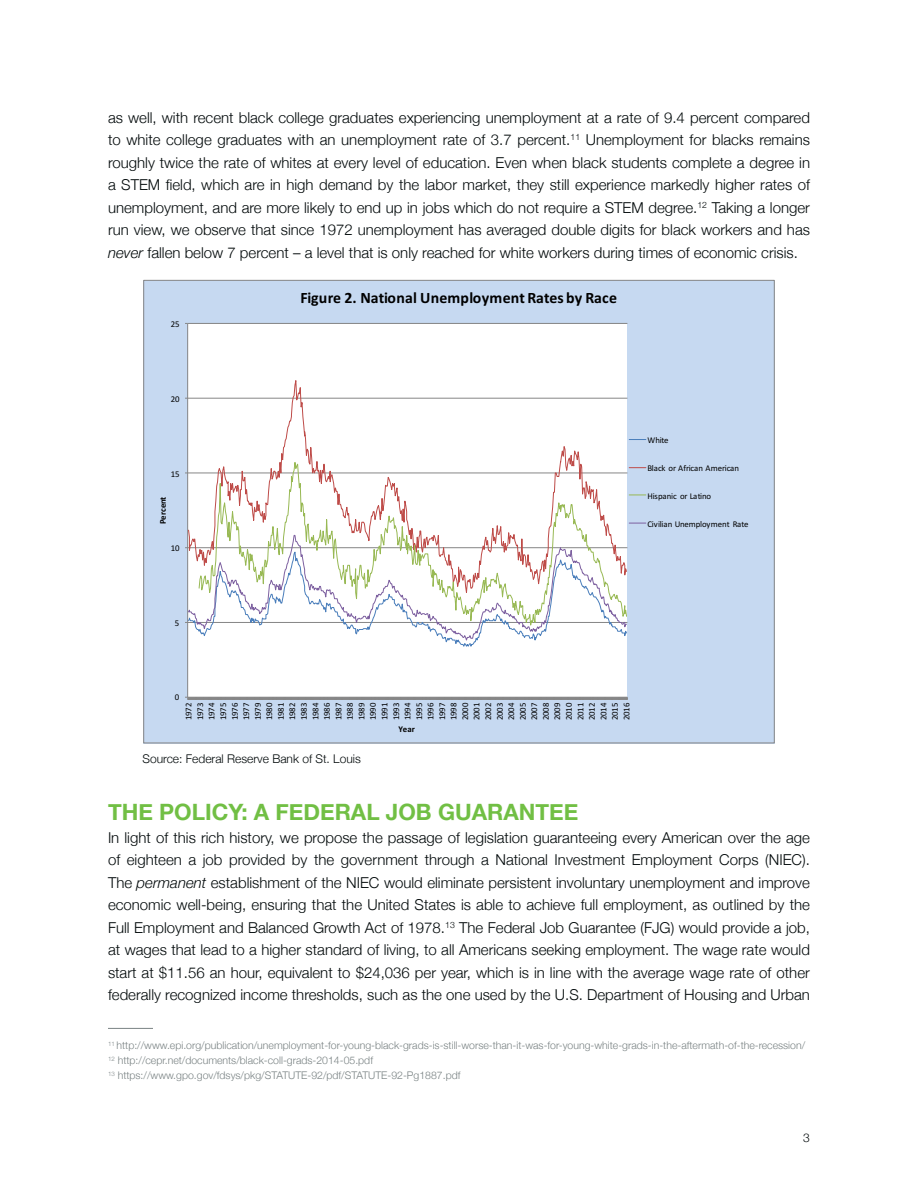
<style>
.page{position:relative;width:918px;height:1188px;background:#fff}
.page>*{position:absolute;margin:0;border:0;box-sizing:border-box;transform-origin:0 0}
.t1{font:700 22.5px "Helvetica Neue";color:#71bf44}
.t2{font:700 15.9px "Calibri";letter-spacing:.005em;color:#000}
.t3{font:300 15px/22.5px "Helvetica Neue";color:#000809;text-align:justify}
.t4{font:300 12px "Helvetica Neue";color:#000809}
.t5{font:300 10.5px "Helvetica Neue";color:#798283}
.t6{font:8.85px/11.6px "Calibri";letter-spacing:-.005em;color:#000;text-align:justify}
.t7{font:8.85px "Calibri";letter-spacing:-.025em;color:#000}
.t8{font:700 8.85px "Calibri";letter-spacing:-.005em;color:#000}
.s1{font-style:italic}
</style>
<div class="page">
<hr style="left:108px;top:1028px;width:45px;height:1px;background:#798283">
<div style="left:143px;top:280px;width:632px;height:463px;background:#c6d9f1"></div>
<div style="left:188px;top:324px;width:439px;height:373px;background:#fff"></div>
<hr style="left:188px;top:323px;width:439px;height:1px;background:#868686">
<hr style="left:187px;top:323px;width:1px;height:374px;background:#868686">
<svg style="left:185px;top:696px;width:443px;height:4px;background:#9c9c9d"></svg>
<svg style="left:188px;top:373px;width:440px;height:162px"></svg>
<svg style="left:198px;top:451px;width:430px;height:196px"></svg>
<svg style="left:187px;top:535px;width:440px;height:108px"></svg>
<svg style="left:629px;top:439px;width:17px;height:1px"></svg>
<svg style="left:629px;top:467px;width:17px;height:1px"></svg>
<svg style="left:629px;top:494px;width:17px;height:1px"></svg>
<svg style="left:629px;top:523px;width:17px;height:1px"></svg>
<p class="t3" style="left:108px;top:105px;width:704px">as well, with recent black college graduates experiencing unemployment at a rate of 9.4 percent compared to white college graduates with an unemployment rate of 3.7 percent.<sup>11</sup> Unemployment for blacks remains roughly twice the rate of whites at every level of education. Even when black students complete a degree in a STEM field, which are in high demand by the labor market, they still experience markedly higher rates of unemployment, and are more likely to end up in jobs which do not require a STEM degree.<sup>12</sup> Taking a longer run view, we observe that since 1972 unemployment has averaged double digits for black workers and has <span class="s1">never</span> fallen below 7 percent – a level that is only reached for white workers during times of economic crisis.</p>
<p class="t6" style="left:171px;top:318px;width:10px">25</p>
<p class="t6" style="left:171px;top:393px;width:10px">20</p>
<p class="t6" style="left:171px;top:468px;width:10px">15</p>
<p class="t8" style="left:156px;top:524px;width:29px;rotate:-90deg">Percent</p>
<p class="t6" style="left:171px;top:542px;width:10px">10</p>
<p class="t2" style="left:301px;top:287px;width:318px">Figure 2. National Unemployment Rates by Race</p>
<p class="t6" style="left:648px;top:434px;width:23px">White</p>
<p class="t7" style="left:648px;top:462px;width:93px">Black or African American</p>
<p class="t7" style="left:648px;top:490px;width:65px">Hispanic or Latino</p>
<p class="t7" style="left:648px;top:517px;width:103px">Civilian Unemployment Rate</p>
<p class="t6" style="left:175px;top:617px;width:6px">5</p>
<p class="t6" style="left:175px;top:691px;width:6px">0</p>
<p class="t6" style="left:183px;top:720px;width:19px;rotate:-90deg">1972<br>1973<br>1974<br>1975<br>1976<br>1977<br>1979<br>1980<br>1981<br>1982<br>1983<br>1984<br>1986<br>1987<br>1988<br>1989<br>1990<br>1991<br>1993<br>1994<br>1995<br>1996<br>1997<br>1998<br>2000<br>2001<br>2002<br>2003<br>2004<br>2005<br>2007<br>2008<br>2009<br>2010<br>2011<br>2012<br>2014<br>2015<br>2016</p>
<p class="t4" style="left:142px;top:749px;width:220px">Source: Federal Reserve Bank of St. Louis</p>
<p class="t8" style="left:399px;top:723px;width:18px">Year</p>
<p class="t1" style="left:108px;top:794px;width:472px">THE POLICY: A FEDERAL JOB GUARANTEE</p>
<p class="t3" style="left:108px;top:825px;width:704px">In light of this rich history, we propose the passage of legislation guaranteeing every American over the age of eighteen a job provided by the government through a National Investment Employment Corps (NIEC).<br>The <span class="s1">permanent</span> establishment of the NIEC would eliminate persistent involuntary unemployment and improve economic well-being, ensuring that the United States is able to achieve full employment, as outlined by the Full Employment and Balanced Growth Act of 1978.<sup>13</sup> The Federal Job Guarantee (FJG) would provide a job, at wages that lead to a higher standard of living, to all Americans seeking employment. The wage rate would start at $11.56 an hour, equivalent to $24,036 per year, which is in line with the average wage rate of other federally recognized income thresholds, such as the one used by the U.S. Department of Housing and Urban</p>
<p class="t5" style="left:108px;top:1037px;width:699px"><sup>11</sup> http://www.epi.org/publication/unemployment-for-young-black-grads-is-still-worse-than-it-was-for-young-white-grads-in-the-aftermath-of-the-recession/</p>
<p class="t5" style="left:108px;top:1052px;width:267px"><sup>12</sup> http://cepr.net/documents/black-coll-grads-2014-05.pdf</p>
<p class="t5" style="left:108px;top:1067px;width:354px"><sup>13</sup> https://www.gpo.gov/fdsys/pkg/STATUTE-92/pdf/STATUTE-92-Pg1887.pdf</p>
<p class="t4" style="left:803px;top:1128px;width:8px">3</p>
</div>
